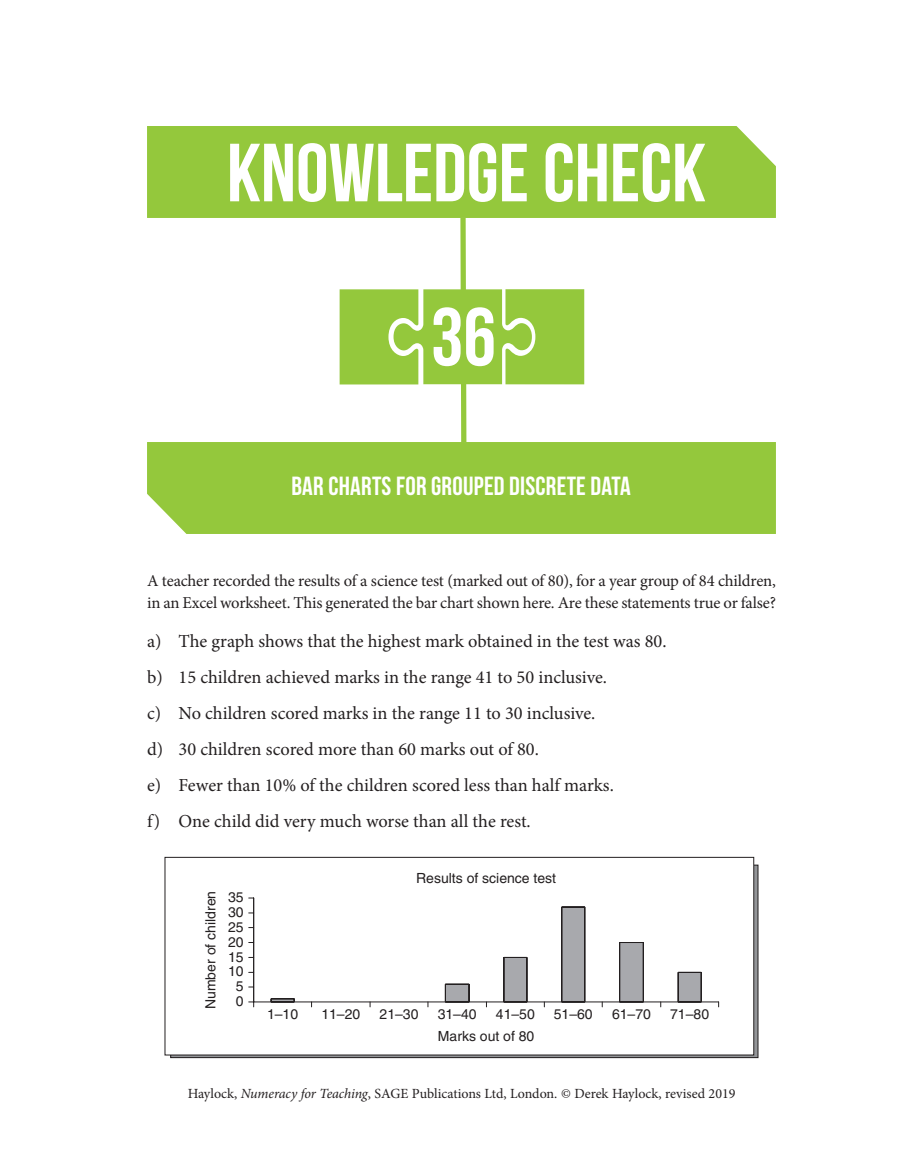
<style>
.page{position:relative;width:923px;height:1151px;background:#fff}
.page>*{position:absolute;margin:0;border:0;box-sizing:border-box;transform-origin:0 0}
.t1{font:82.25px "Bebas Neue";color:#fff}
.t2{font:26.25px "Bebas Neue";letter-spacing:.01em;color:#fff}
.t3{font:18.38px/35.9px "Minion Pro";letter-spacing:-.005em;color:#231f20}
.t4{font:16.62px/21.9px "Minion Pro";letter-spacing:-.015em;color:#231f20}
.t5{font:14px "Helvetica LT Std";color:#231f20}
.t6{font:14px "Minion Pro";color:#231f20}
.s1{font-style:italic}
</style>
<div class="page">
<div style="left:147px;top:126px;width:629px;height:92px;background:#94c83c"></div>
<div style="left:147px;top:442px;width:629px;height:92px;background:#94c83c"></div>
<svg style="left:227px;top:133px;width:484px;height:314px"></svg>
<div style="left:289px;top:473px;width:345px;height:27px;background:#94c83c"></div>
<div style="left:165px;top:857px;width:589px;height:198px;border:1px solid #231f20"></div>
<svg style="left:248px;top:897px;width:471px;height:111px"></svg>
<h1 class="t1" style="left:227px;top:128px;width:481px">KNOWLEDGE CHECK</h1>
<h1 class="t1" style="left:431px;top:292px;width:67px">36</h1>
<h2 class="t2" style="left:291px;top:471px;width:341px">BAR CHARTS FOR GROUPED DISCRETE DATA</h2>
<p class="t4" style="left:147px;top:570px;width:630px">A teacher recorded the results of a science test (marked out of 80), for a year group of 84 children, in an Excel worksheet. This generated the bar chart shown here. Are these statements true or false?</p>
<p class="t3" style="left:147px;top:624px;width:521px">a) The graph shows that the highest mark obtained in the test was 80. b) 15 children achieved marks in the range 41 to 50 inclusive.<br>c) No children scored marks in the range 11 to 30 inclusive.<br>d) 30 children scored more than 60 marks out of 80.<br>e) Fewer than 10% of the children scored less than half marks.<br>f) One child did very much worse than all the rest.</p>
<p class="t5" style="left:202px;top:1009px;width:120px;rotate:-90deg">Number of children</p>
<p class="t5" style="left:228px;top:889px;width:17px">35</p>
<p class="t5" style="left:228px;top:904px;width:17px">30</p>
<p class="t5" style="left:228px;top:919px;width:17px">25</p>
<p class="t5" style="left:228px;top:934px;width:17px">20</p>
<p class="t5" style="left:228px;top:949px;width:17px">15</p>
<p class="t5" style="left:228px;top:963px;width:17px">10</p>
<p class="t5" style="left:236px;top:978px;width:9px">5</p>
<p class="t5" style="left:236px;top:993px;width:9px">0</p>
<p class="t5" style="left:416px;top:870px;width:142px">Results of science test</p>
<p class="t5" style="left:267px;top:1006px;width:33px">1–10</p>
<p class="t5" style="left:321px;top:1006px;width:40px">11–20</p>
<p class="t5" style="left:379px;top:1006px;width:40px">21–30</p>
<p class="t5" style="left:438px;top:1006px;width:40px">31–40</p>
<p class="t5" style="left:496px;top:1006px;width:40px">41–50</p>
<p class="t5" style="left:554px;top:1006px;width:40px">51–60</p>
<p class="t5" style="left:612px;top:1006px;width:40px">61–70</p>
<p class="t5" style="left:670px;top:1006px;width:40px">71–80</p>
<p class="t5" style="left:438px;top:1028px;width:98px">Marks out of 80</p>
<p class="t6" style="left:188px;top:1084px;width:549px">Haylock, <span class="s1">Numeracy for Teaching</span>, SAGE Publications Ltd, London. © Derek Haylock, revised 2019</p>
</div>
